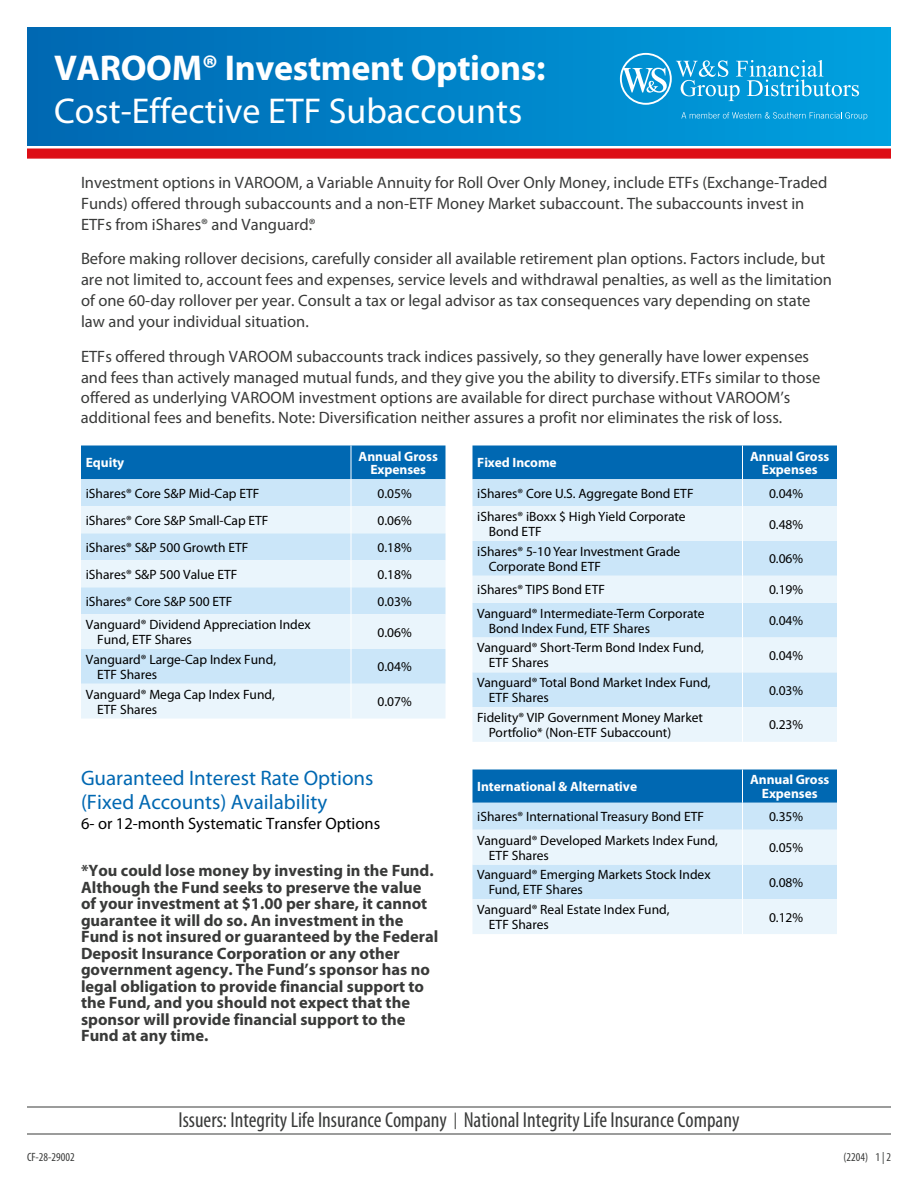
<style>
.page{position:relative;width:918px;height:1188px;background:#fff}
.page>*{position:absolute;margin:0;border:0;box-sizing:border-box;transform-origin:0 0}
.t1{font:36px "Myriad Pro";color:#fff}
.t2{font:700 36px "Myriad Pro";letter-spacing:-.01em;color:#fff}
.t3{font:condensed 21.75px "Myriad Pro";color:#393a39}
.t4{font:21px/24px "Myriad Pro";color:#0068b2}
.t5{font:16.5px/21px "Myriad Pro";color:#393a39}
.t6{font:700 16.5px/16.5px "Myriad Pro";color:#393a39}
.t7{font:16.5px "Myriad Pro";color:#000}
.t8{font:13.5px/15px "Myriad Pro";color:#000}
.t9{font:700 13.5px/13.5px "Myriad Pro";letter-spacing:-.005em;color:#fff;text-align:center}
.t10{font:condensed 12px "Myriad Pro";color:#393a39}
.s1{font-size:16.5px}
</style>
<div class="page">
<div style="left:27px;top:27px;width:864px;height:118px;background:linear-gradient(to right,#0067b2,#00a1df)"></div>
<div style="left:27px;top:148px;width:864px;height:11px;background:#dd0e15;border:2px solid #dd0e15"></div>
<svg style="left:472px;top:770px;width:365px;height:164px;background:#b0d3ec"></svg>
<hr style="left:742px;top:830px;width:1px;height:35px;background:#fff">
<hr style="left:742px;top:865px;width:1px;height:34px;background:#fff">
<hr style="left:742px;top:899px;width:1px;height:35px;background:#fff">
<hr style="left:27px;top:1134px;width:864px;height:1px;background:#393a39">
<hr style="left:27px;top:1107px;width:864px;height:1px;background:#393a39">
<svg style="left:81px;top:614px;width:365px;height:105px;background:#dff0fb"></svg>
<svg style="left:81px;top:446px;width:365px;height:168px;background:#add2ec"></svg>
<hr style="left:351px;top:614px;width:1px;height:35px;background:#fff">
<hr style="left:351px;top:649px;width:1px;height:35px;background:#fff">
<hr style="left:351px;top:684px;width:1px;height:35px;background:#fff">
<svg style="left:472px;top:506px;width:365px;height:236px;background:#dceefa"></svg>
<svg style="left:472px;top:446px;width:365px;height:60px;background:#5ea2d2"></svg>
<hr style="left:742px;top:506px;width:1px;height:35px;background:#fff">
<hr style="left:742px;top:541px;width:1px;height:35px;background:#fff">
<svg style="left:742px;top:576px;width:1px;height:27px"></svg>
<hr style="left:742px;top:603px;width:1px;height:35px;background:#fff">
<hr style="left:742px;top:638px;width:1px;height:34px;background:#fff">
<hr style="left:742px;top:672px;width:1px;height:35px;background:#fff">
<hr style="left:742px;top:707px;width:1px;height:35px;background:#fff">
<svg style="left:681px;top:112px;width:186px;height:8px"></svg>
<svg style="left:620px;top:53px;width:239px;height:52px;background:#2ba8de"></svg>
<h1 class="t2" style="left:54px;top:47px;width:493px">VAROOM® Investment Options:</h1>
<h1 class="t1" style="left:54px;top:91px;width:470px">Cost-Effective ETF Subaccounts</h1>
<p class="t5" style="left:81px;top:172px;width:748px">Investment options in VAROOM, a Variable Annuity for Roll Over Only Money, include ETFs (Exchange-Traded<br>Funds) offered through subaccounts and a non-ETF Money Market subaccount. The subaccounts invest in<br>ETFs from iShares® and Vanguard.®</p>
<p class="t5" style="left:81px;top:249px;width:753px">Before making rollover decisions, carefully consider all available retirement plan options. Factors include, but are not limited to, account fees and expenses, service levels and withdrawal penalties, as well as the limitation of one 60-day rollover per year. Consult a tax or legal advisor as tax consequences vary depending on state law and your individual situation.</p>
<p class="t5" style="left:81px;top:346px;width:741px;line-height:20.5px">ETFs offered through VAROOM subaccounts track indices passively, so they generally have lower expenses and fees than actively managed mutual funds, and they give you the ability to diversify.ETFs similar to those offered as underlying VAROOM investment options are available for direct purchase without VAROOM’s additional fees and benefits. Note: Diversification neither assures a profit nor eliminates the risk of loss.</p>
<p class="t9" style="left:86px;top:456px;width:40px">Equity</p>
<p class="t9" style="left:359px;top:450px;width:81px">Annual Gross<br>Expenses</p>
<p class="t8" style="left:86px;top:486px;width:175px">iShares® Core S&amp;P Mid-Cap ETF</p>
<p class="t8" style="left:378px;top:486px;width:36px">0.05%</p>
<p class="t8" style="left:86px;top:513px;width:184px">iShares® Core S&amp;P Small-Cap ETF</p>
<p class="t8" style="left:378px;top:513px;width:36px">0.06%</p>
<p class="t8" style="left:86px;top:540px;width:164px">iShares® S&amp;P 500 Growth ETF</p>
<p class="t8" style="left:378px;top:540px;width:36px">0.18%</p>
<p class="t8" style="left:86px;top:567px;width:153px">iShares® S&amp;P 500 Value ETF</p>
<p class="t8" style="left:378px;top:567px;width:36px">0.18%</p>
<p class="t8" style="left:86px;top:594px;width:148px">iShares® Core S&amp;P 500 ETF</p>
<p class="t8" style="left:378px;top:594px;width:36px">0.03%</p>
<p class="t8" style="left:97px;top:617px;width:215px;text-indent:-11px">Vanguard® Dividend Appreciation Index<br>Fund, ETF Shares</p>
<p class="t8" style="left:378px;top:625px;width:36px">0.06%</p>
<p class="t8" style="left:97px;top:652px;width:180px;text-indent:-11px">Vanguard® Large-Cap Index Fund,<br>ETF Shares</p>
<p class="t8" style="left:378px;top:660px;width:36px">0.04%</p>
<p class="t8" style="left:97px;top:687px;width:179px;text-indent:-11px">Vanguard® Mega Cap Index Fund,<br>ETF Shares</p>
<p class="t8" style="left:378px;top:694px;width:36px">0.07%</p>
<p class="t4" style="left:81px;top:767px;width:294px">Guaranteed Interest Rate Options (Fixed Accounts) Availability</p>
<p class="t7" style="left:81px;top:814px;width:301px">6- or 12-month Systematic Transfer Options</p>
<p class="t6" style="left:81px;top:863px;width:359px">*You could lose money by investing in the Fund.<br>Although the Fund seeks to preserve the value of your investment at $1.00 per share, it cannot guarantee it will do so. An investment in the Fund is not insured or guaranteed by the Federal Deposit Insurance Corporation or any other government agency. The Fund’s sponsor has no legal obligation to provide financial support to the Fund, and you should not expect that the sponsor will provide financial support to the Fund at any time.</p>
<p class="t9" style="left:477px;top:456px;width:81px">Fixed Income</p>
<p class="t9" style="left:750px;top:450px;width:81px">Annual Gross<br>Expenses</p>
<p class="t8" style="left:477px;top:486px;width:218px">iShares® Core U.S. Aggregate Bond ETF</p>
<p class="t8" style="left:769px;top:486px;width:36px">0.04%</p>
<p class="t8" style="left:489px;top:509px;width:198px;text-indent:-11px">iShares® iBoxx $ High Yield Corporate<br>Bond ETF</p>
<p class="t8" style="left:769px;top:517px;width:36px">0.48%</p>
<p class="t8" style="left:489px;top:544px;width:193px;text-indent:-11px">iShares® 5-10 Year Investment Grade<br>Corporate Bond ETF</p>
<p class="t8" style="left:769px;top:552px;width:36px">0.06%</p>
<p class="t8" style="left:477px;top:583px;width:129px">iShares® TIPS Bond ETF</p>
<p class="t8" style="left:769px;top:583px;width:36px">0.19%</p>
<p class="t8" style="left:489px;top:606px;width:217px;text-indent:-11px">Vanguard® Intermediate-Term Corporate<br>Bond Index Fund, ETF Shares</p>
<p class="t8" style="left:769px;top:613px;width:36px">0.04%</p>
<p class="t8" style="left:489px;top:641px;width:217px;text-indent:-11px">Vanguard® Short-Term Bond Index Fund,<br>ETF Shares</p>
<p class="t8" style="left:769px;top:648px;width:36px">0.04%</p>
<p class="t8" style="left:489px;top:675px;width:223px;text-indent:-11px">Vanguard® Total Bond Market Index Fund,<br>ETF Shares</p>
<p class="t8" style="left:769px;top:683px;width:36px">0.03%</p>
<p class="t8" style="left:489px;top:710px;width:216px;text-indent:-11px">Fidelity® VIP Government Money Market<br>Portfolio* (Non-ETF Subaccount)</p>
<p class="t8" style="left:769px;top:718px;width:36px">0.23%</p>
<p class="t9" style="left:477px;top:780px;width:161px">International &amp; Alternative</p>
<p class="t9" style="left:750px;top:773px;width:81px">Annual Gross<br>Expenses</p>
<p class="t8" style="left:477px;top:810px;width:228px">iShares® International Treasury Bond ETF</p>
<p class="t8" style="left:769px;top:810px;width:36px">0.35%</p>
<p class="t8" style="left:489px;top:833px;width:231px;text-indent:-11px">Vanguard® Developed Markets Index Fund,<br>ETF Shares</p>
<p class="t8" style="left:769px;top:840px;width:36px">0.05%</p>
<p class="t8" style="left:489px;top:868px;width:223px;text-indent:-11px">Vanguard® Emerging Markets Stock Index<br>Fund, ETF Shares</p>
<p class="t8" style="left:769px;top:875px;width:36px">0.08%</p>
<p class="t8" style="left:489px;top:902px;width:182px;text-indent:-11px">Vanguard® Real Estate Index Fund,<br>ETF Shares</p>
<p class="t8" style="left:769px;top:910px;width:36px">0.12%</p>
<p class="t10" style="left:27px;top:1151px;width:49px">CF-28-29002</p>
<h2 class="t3" style="left:178px;top:1108px;width:563px">Issuers: Integrity Life Insurance Company <span class="s1">|</span> National Integrity Life Insurance Company</h2>
<p class="t10" style="left:843px;top:1151px;width:49px">(2204) 1 | 2</p>
</div>
